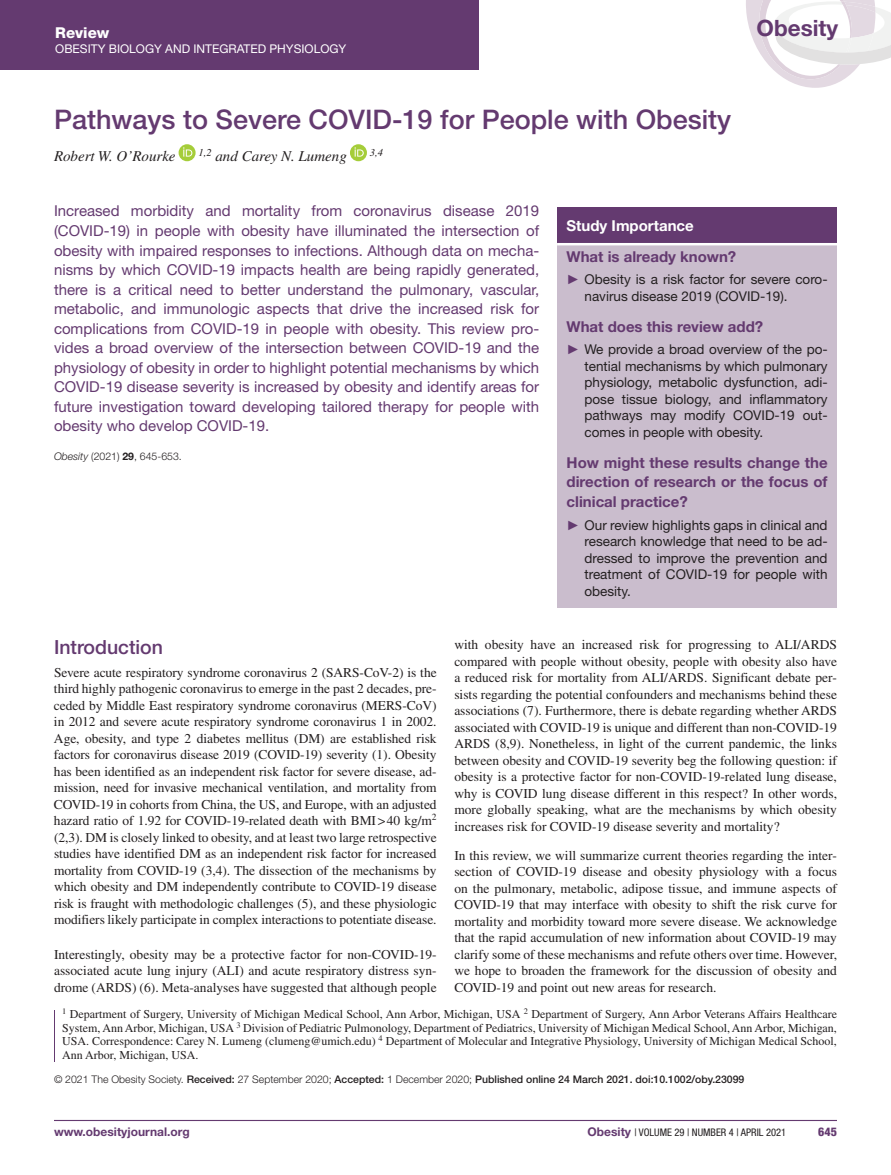
<style>
.page{position:relative;width:891px;height:1175px;background:#fff}
.page>*{position:absolute;margin:0;border:0;box-sizing:border-box;transform-origin:0 0}
.t1{font:500 27px "Helvetica Neue LT Std";color:#643a70}
.t2{font:700 22.5px "Helvetica Neue";color:#643a70}
.t3{font:500 19.5px "Helvetica Neue LT Std";color:#643a70}
.t4{font:15px/19.5px "Helvetica Neue LT Std";color:#643a70;text-align:justify}
.t5{font:700 15px/19.5px "Helvetica Neue LT Std";color:#643a70;text-align:justify}
.t6{font:italic 15px "Times LT Std";color:#231f20}
.t7{font:700 15px "Helvetica Neue LT Std";color:#fff}
.t8{font:800 15px "Helvetica Neue LT Std";color:#fff}
.t9{font:13.5px/16.5px "Times LT Std";color:#231f20;text-align:justify}
.t10{font:13.5px/16.5px "Helvetica Neue LT Std";color:#231f20;text-align:justify}
.t11{font:12px/13.5px "Times LT Std";color:#231f20;text-align:justify}
.t12{font:12px "Helvetica Neue LT Std";color:#fff}
.t13{font:700 12px "Helvetica Neue LT Std";color:#643a70}
.t14{font:800 condensed 12px "Helvetica Neue LT Std";color:#643a70}
.t15{font:500 10.5px "Helvetica Neue LT Std";color:#231f20}
.t16{font:condensed 10.5px "Helvetica Neue LT Std";color:#231f20}
.t17{font:300 10.5px "Helvetica Neue LT Std";color:#231f20}
.t18{font:italic 10.5px "Times LT Std";color:#231f20}
.s1{font-style:italic}
.s2{font-weight:700}
.s3{font-family:"Times New Roman PSMT unicode";color:#643a70}
.s4{font-weight:300}
.s5{font-weight:700;font-stretch:normal;font-size:12px;color:#643a70}
</style>
<div class="page">
<hr style="left:54px;top:1119px;width:783px;height:2px;background:#643a70">
<div style="left:0;top:0;width:478px;height:69px;background:#643a70"></div>
<svg style="left:746px;top:0;width:145px;height:88px"></svg>
<div style="left:179px;top:144px;width:17px;height:17px;background:#a5cd39;border-radius:50%"></div>
<svg style="left:183px;top:147px;width:9px;height:10px"></svg>
<svg style="left:350px;top:144px;width:17px;height:17px"></svg>
<svg style="left:355px;top:147px;width:9px;height:10px"></svg>
<hr style="left:54px;top:1010px;width:1px;height:51px;background:#643a70">
<div style="left:557px;top:207px;width:280px;height:401px;background:#cabdcd"></div>
<div style="left:557px;top:207px;width:280px;height:36px;background:#643a70"></div>
<hr style="left:557px;top:243px;width:280px;height:2px;background:#fff">
<p class="t8" style="left:55px;top:23px;width:56px">Review</p>
<p class="t12" style="left:55px;top:41px;width:293px">OBESITY BIOLOGY AND INTEGRATED PHYSIOLOGY</p>
<h1 class="t1" style="left:54px;top:103px;width:679px">Pathways to Severe COVID-19 for People with Obesity</h1>
<p class="t6" style="left:54px;top:148px;width:123px">Robert W. O’Rourke</p>
<p class="t6" style="left:199px;top:148px;width:150px"><sup>1,2</sup> and Carey N. Lumeng</p>
<p class="t18" style="left:370px;top:147px;width:15px">3,4</p>
<h2 class="t2" style="left:757px;top:14px;width:83px">Obesity</h2>
<p class="t4" style="left:54px;top:201px;width:487px">Increased morbidity and mortality from coronavirus disease 2019 (COVID-19) in people with obesity have illuminated the intersection of obesity with impaired responses to infections. Although data on mecha&shy;nisms by which COVID-19 impacts health are being rapidly generated, there is a critical need to better understand the pulmonary, vascular, metabolic, and immunologic aspects that drive the increased risk for complications from COVID-19 in people with obesity. This review pro&shy;vides a broad overview of the intersection between COVID-19 and the physiology of obesity in order to highlight potential mechanisms by which COVID-19 disease severity is increased by obesity and identify areas for future investigation toward developing tailored therapy for people with obesity who develop COVID-19.</p>
<p class="t17" style="left:54px;top:449px;width:129px"><span class="s1">Obesity</span> (2021) <span class="s2">29</span>, 645-653.</p>
<p class="t7" style="left:567px;top:216px;width:129px">Study Importance</p>
<p class="t5" style="left:567px;top:246px;width:171px">What is already known?</p>
<p class="t10" style="left:585px;top:271px;width:245px;text-indent:-18px"><span class="s3">►</span> Obesity is a risk factor for severe coro&shy;navirus disease 2019 (COVID-19).</p>
<p class="t5" style="left:567px;top:316px;width:198px">What does this review add?</p>
<p class="t10" style="left:585px;top:341px;width:245px;text-indent:-18px"><span class="s3">►</span> We provide a broad overview of the po&shy;tential mechanisms by which pulmonary physiology, metabolic dysfunction, adi&shy;pose tissue biology, and inflammatory pathways may modify COVID-19 out&shy;comes in people with obesity.</p>
<p class="t5" style="left:567px;top:452px;width:263px">How might these results change the direction of research or the focus of clinical practice?</p>
<p class="t10" style="left:585px;top:516px;width:245px;text-indent:-18px"><span class="s3">►</span> Our review highlights gaps in clinical and research knowledge that need to be ad&shy;dressed to improve the prevention and treatment of COVID-19 for people with obesity.</p>
<h3 class="t3" style="left:54px;top:635px;width:111px">Introduction</h3>
<p class="t9" style="left:54px;top:663px;width:384px">Severe acute respiratory syndrome coronavirus 2 (SARS-CoV-2) is the third highly pathogenic coronavirus to emerge in the past 2 decades, pre&shy;ceded by Middle East respiratory syndrome coronavirus (MERS-CoV) in 2012 and severe acute respiratory syndrome coronavirus 1 in 2002.<br>Age, obesity, and type 2 diabetes mellitus (DM) are established risk factors for coronavirus disease 2019 (COVID-19) severity (1). Obesity has been identified as an independent risk factor for severe disease, ad&shy;mission, need for invasive mechanical ventilation, and mortality from COVID-19 in cohorts from China, the US, and Europe, with an adjusted hazard ratio of 1.92 for COVID-19-related death with BMI&gt;40 kg/m<sup>2 </sup>(2,3). DM is closely linked to obesity, and at least two large retrospective studies have identified DM as an independent risk factor for increased mortality from COVID-19 (3,4). The dissection of the mechanisms by which obesity and DM independently contribute to COVID-19 disease risk is fraught with methodologic challenges (5), and these physiologic modifiers likely participate in complex interactions to potentiate disease.</p>
<p class="t9" style="left:54px;top:945px;width:384px">Interestingly, obesity may be a protective factor for non-COVID-19- associated acute lung injury (ALI) and acute respiratory distress syn&shy;drome (ARDS) (6). Meta-analyses have suggested that although people</p>
<p class="t9" style="left:454px;top:636px;width:384px">with obesity have an increased risk for progressing to ALI/ARDS compared with people without obesity, people with obesity also have a reduced risk for mortality from ALI/ARDS. Significant debate per&shy;sists regarding the potential confounders and mechanisms behind these associations (7). Furthermore, there is debate regarding whether ARDS associated with COVID-19 is unique and different than non-COVID-19<br>ARDS (8,9). Nonetheless, in light of the current pandemic, the links between obesity and COVID-19 severity beg the following question: if obesity is a protective factor for non-COVID-19-related lung disease, why is COVID lung disease different in this respect? In other words, more globally speaking, what are the mechanisms by which obesity increases risk for COVID-19 disease severity and mortality?</p>
<p class="t9" style="left:454px;top:847px;width:384px">In this review, we will summarize current theories regarding the inter&shy;section of COVID-19 disease and obesity physiology with a focus on the pulmonary, metabolic, adipose tissue, and immune aspects of COVID-19 that may interface with obesity to shift the risk curve for mortality and morbidity toward more severe disease. We acknowledge that the rapid accumulation of new information about COVID-19 may clarify some of these mechanisms and refute others over time. However, we hope to broaden the framework for the discussion of obesity and COVID-19 and point out new areas for research.</p>
<p class="t11" style="left:62px;top:1007px;width:776px"><sup>1</sup> Department of Surgery, University of Michigan Medical School, Ann Arbor, Michigan, USA <sup>2</sup> Department of Surgery, Ann Arbor Veterans Affairs Healthcare System, Ann Arbor, Michigan, USA <sup>3</sup> Division of Pediatric Pulmonology, Department of Pediatrics, University of Michigan Medical School, Ann Arbor, Michigan, USA. Correspondence: Carey N. Lumeng (clumeng@umich.edu) <sup>4</sup> Department of Molecular and Integrative Physiology, University of Michigan Medical School, Ann Arbor, Michigan, USA.</p>
<p class="t15" style="left:54px;top:1072px;width:692px"><span class="s4">© 2021 The Obesity Society.</span> Received: <span class="s4">27 September 2020;</span> Accepted: <span class="s4">1 December 2020;</span> Published online 24 March 2021. doi:10.1002/oby.23099</p>
<p class="t13" style="left:54px;top:1124px;width:137px">www.obesityjournal.org</p>
<p class="t16" style="left:588px;top:1126px;width:200px"><span class="s5">Obesity</span> | VOLUME 29 | NUMBER 4 | APRIL 2021</p>
<p class="t14" style="left:818px;top:1124px;width:20px">645</p>
</div>
